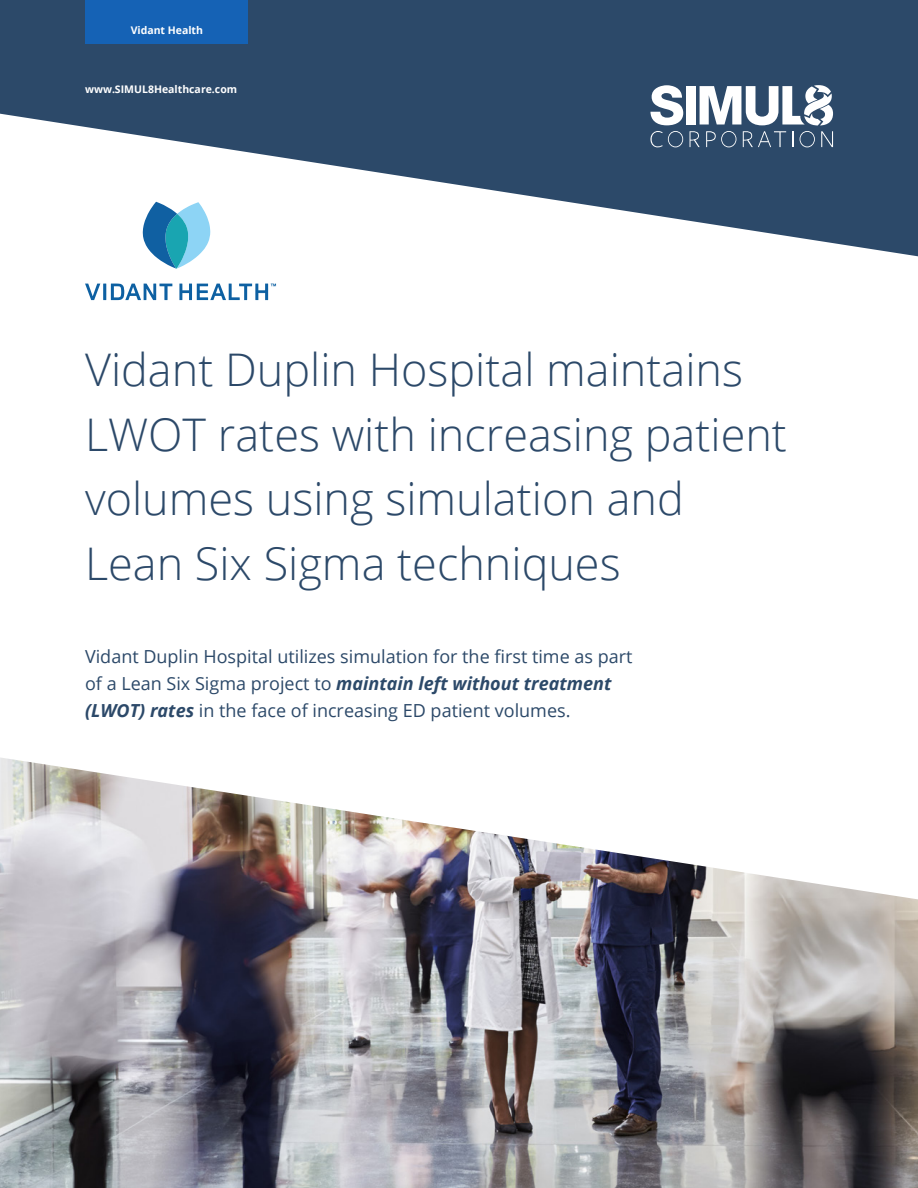
<style>
.page{position:relative;width:918px;height:1188px;background:#fff}
.page>*{position:absolute;margin:0;border:0;box-sizing:border-box;transform-origin:0 0}
.t1{font:300 45px/64.5px "Open Sans";color:#2c4969}
.t2{font:18px/27px "Open Sans";color:#2c4969}
.t3{font:700 10.5px "Open Sans";color:#fff}
.s1{font-weight:700;font-style:italic}
</style>
<div class="page">
<img style="left:0;top:757px;width:918px;height:431px">
<svg style="left:0;top:0;width:918px;height:256px;fill:#2c4969"></svg>
<svg style="left:650px;top:131px;width:33px;height:16px"></svg>
<svg style="left:690px;top:131px;width:10px;height:16px"></svg>
<svg style="left:706px;top:131px;width:30px;height:16px"></svg>
<svg style="left:800px;top:131px;width:15px;height:16px"></svg>
<svg style="left:792px;top:131px;width:1px;height:16px"></svg>
<svg style="left:743px;top:131px;width:43px;height:16px"></svg>
<svg style="left:821px;top:131px;width:12px;height:16px"></svg>
<div style="left:686px;top:86px;width:10px;height:39px;background:#fff"></div>
<svg style="left:700px;top:85px;width:133px;height:40px"></svg>
<svg style="left:650px;top:85px;width:33px;height:40px"></svg>
<div style="left:86px;top:0;width:162px;height:43px;background:#1562b5"></div>
<svg style="left:143px;top:202px;width:67px;height:67px"></svg>
<svg style="left:85px;top:284px;width:88px;height:16px"></svg>
<svg style="left:179px;top:284px;width:97px;height:16px"></svg>
<p class="t3" style="left:131px;top:23px;width:74px">Vidant Health</p>
<p class="t3" style="left:85px;top:82px;width:154px">www.SIMUL8Healthcare.com</p>
<p class="t1" style="left:85px;top:337px;width:703px">Vidant Duplin Hospital maintains<br>LWOT rates with increasing patient volumes using simulation and<br>Lean Six Sigma techniques</p>
<p class="t2" style="left:85px;top:642px;width:549px">Vidant Duplin Hospital utilizes simulation for the first time as part of a Lean Six Sigma project to <span class="s1">maintain left without treatment (LWOT) rates</span> in the face of increasing ED patient volumes.</p>
</div>
